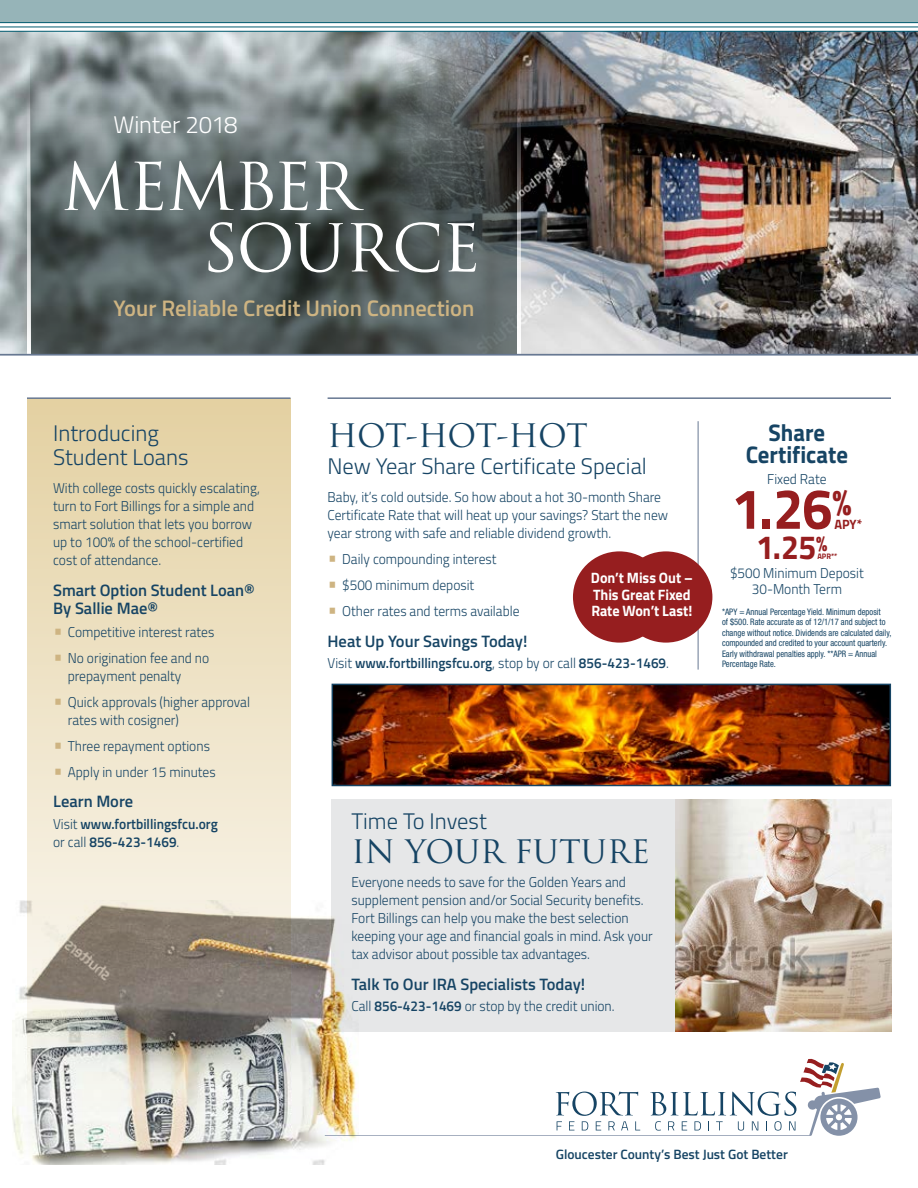
<style>
.page{position:relative;width:918px;height:1188px;background:#fff}
.page>*{position:absolute;margin:0;border:0;box-sizing:border-box;transform-origin:0 0}
.t1{font:64.05px/61.5px "Trajan Pro";letter-spacing:-.025em;color:#fff}
.t2{font:700 57px "Titillium Web";color:#961e1f;scale:.95 1}
.t3{font:700 33.6px "Titillium Web";color:#961e1f;scale:.95 1}
.t4{font:31.5px "Trajan Pro";color:#164464}
.t5{font:31.5px "Trajan Pro";letter-spacing:-.025em;color:#164464}
.t6{font:700 24px/22.5px "Titillium Web";color:#164464;text-align:center;scale:.95 1}
.t7{font:300 24px "Titillium Web";letter-spacing:-.01em;color:#fff}
.t8{font:300 22.5px/24px "Titillium Web";color:#164464}
.t9{font:600 22.5px "Titillium Web";color:#ceb482}
.t10{font:600 16.5px/18px "Titillium Web";color:#164464}
.t11{font:700 15px/16.5px "Titillium Web";letter-spacing:-.005em;color:#fff;scale:.95 1}
.t12{font:300 14.25px/18px "Titillium Web";color:#164464;scale:.95 1}
.t13{font:600 14.25px/18px "Titillium Web";color:#164464;scale:.95 1}
.t14{font:600 13.5px "Titillium Web";color:#164464}
.t15{font:700 13.5px "Titillium Web";color:#961e1f;scale:.95 1}
.t16{font:condensed 9px/10.5px "Helvetica Neue LT Pro";color:#164464;scale:.95 1}
.t17{font:700 7.95px "Titillium Web";color:#961e1f;scale:.95 1}
.s1{font-size:21px;color:#ceb482}
.s2{font-weight:300}
.s3{font-weight:600}
</style>
<div class="page">
<svg style="left:359px;top:1058px;width:522px;height:78px"></svg>
<img style="left:521px;top:32px;width:397px;height:322px">
<img style="left:0;top:32px;width:521px;height:322px">
<div style="left:0;top:0;width:918px;height:22px;background:#96b4b8"></div>
<hr style="left:0;top:31px;width:918px;height:1px;background:#005b70">
<hr style="left:0;top:27px;width:918px;height:1px;background:#005b70">
<hr style="left:0;top:22px;width:918px;height:1px;background:#005b70">
<svg style="left:30px;top:56px;width:487px;height:298px;background:#5e6868"></svg>
<svg style="left:517px;top:95px;width:4px;height:259px"></svg>
<hr style="left:27px;top:95px;width:3px;height:260px;background:#fff">
<hr style="left:0;top:354px;width:918px;height:1px;background:#677892">
<svg style="left:27px;top:399px;width:264px;height:502px;background:#ece0c1"></svg>
<hr style="left:27px;top:397px;width:264px;height:2px;background:#677892">
<hr style="left:328px;top:397px;width:563px;height:2px;background:#677892">
<hr style="left:698px;top:421px;width:1px;height:249px;background:#677892">
<div style="left:332px;top:799px;width:559px;height:232px;background:#e6e7e8"></div>
<img style="left:675px;top:799px;width:216px;height:232px">
<img style="left:335px;top:687px;width:553px;height:96px">
<div style="left:332px;top:684px;width:559px;height:102px;border:2px solid #164464"></div>
<div style="left:619px;top:551px;width:93px;height:92px;background:#961e1f;border-radius:50%"></div>
<div style="left:573px;top:551px;width:93px;height:92px;background:#961e1f;border-radius:50%"></div>
<img style="left:13px;top:901px;width:346px;height:264px">
<h3 class="t7" style="left:113px;top:107px;width:125px">Winter 2018</h3>
<h1 class="t1" style="left:202px;top:155px;width:280px;text-indent:-141px">MEMBER<br>SOURCE</h1>
<h3 class="t9" style="left:113px;top:291px;width:363px">Your Reliable Credit Union Connection</h3>
<h3 class="t8" style="left:53px;top:420px;width:137px">Introducing<br>Student Loans</h3>
<p class="t12" style="left:53px;top:479px;width:219px">With college costs quickly escalating, turn to Fort Billings for a simple and smart solution that lets you borrow up to 100% of the school-certified cost of attendance.</p>
<p class="t10" style="left:53px;top:580px;width:203px">Smart Option Student Loan®<br>By Sallie Mae®</p>
<p class="t12" style="left:53px;top:622px;width:171px"><span class="s1">•</span> Competitive interest rates</p>
<p class="t12" style="left:68px;top:648px;width:150px;text-indent:-15px"><span class="s1">•</span> No origination fee and no prepayment penalty</p>
<p class="t12" style="left:68px;top:692px;width:193px;text-indent:-15px"><span class="s1">•</span> Quick approvals (higher approval rates with cosigner)</p>
<p class="t12" style="left:53px;top:736px;width:167px"><span class="s1">•</span> Three repayment options</p>
<p class="t12" style="left:53px;top:762px;width:173px"><span class="s1">•</span> Apply in under 15 minutes</p>
<p class="t10" style="left:53px;top:792px;width:82px">Learn More</p>
<p class="t13" style="left:53px;top:814px;width:175px"><span class="s2">Visit</span> www.fortbillingsfcu.org <span class="s2">or call</span> 856-423-1469<span class="s2">.</span></p>
<h3 class="t5" style="left:328px;top:416px;width:262px">HOT-HOT-HOT</h3>
<h3 class="t8" style="left:328px;top:453px;width:321px">New Year Share Certificate Special</h3>
<p class="t12" style="left:328px;top:488px;width:360px">Baby, it’s cold outside. So how about a hot 30-month Share<br>Certificate Rate that will heat up your savings? Start the new year strong with safe and reliable dividend growth.</p>
<p class="t12" style="left:328px;top:550px;width:179px"><span class="s1">•</span> Daily compounding interest</p>
<p class="t12" style="left:328px;top:576px;width:156px"><span class="s1">•</span> $500 minimum deposit</p>
<p class="t12" style="left:328px;top:602px;width:204px"><span class="s1">•</span> Other rates and terms available</p>
<p class="t10" style="left:328px;top:631px;width:201px">Heat Up Your Savings Today!</p>
<p class="t13" style="left:328px;top:653px;width:361px"><span class="s2">Visit</span> www.fortbillingsfcu.org<span class="s2">, stop by or call</span> 856-423-1469<span class="s2">.</span></p>
<p class="t11" style="left:591px;top:569px;width:109px">Don’t Miss Out –<br>This Great Fixed<br>Rate Won’t Last!</p>
<h3 class="t6" style="left:746px;top:420px;width:109px">Share<br>Certificate</h3>
<p class="t12" style="left:767px;top:470px;width:64px">Fixed Rate</p>
<h2 class="t2" style="left:732px;top:465px;width:128px">1.26<sup>%</sup></h2>
<p class="t15" style="left:835px;top:514px;width:31px">APY*</p>
<h3 class="t3" style="left:756px;top:522px;width:76px">1.25<sup>%</sup></h3>
<p class="t17" style="left:817px;top:550px;width:23px">APR**</p>
<p class="t12" style="left:730px;top:564px;width:142px;line-height:16.5px;text-align:center">$500 Minimum Deposit<br>30-Month Term</p>
<p class="t16" style="left:722px;top:606px;width:180px">*APY = Annual Percentage Yield. Minimum deposit<br>of $500. Rate accurate as of 12/1/17 and subject to change without notice. Dividends are calculated daily, compounded and credited to your account quarterly.<br>Early withdrawal penalties apply. **APR = Annual Percentage Rate.</p>
<h3 class="t8" style="left:351px;top:808px;width:137px">Time To Invest</h3>
<h3 class="t4" style="left:351px;top:831px;width:300px">IN YOUR FUTURE</h3>
<p class="t12" style="left:351px;top:873px;width:319px">Everyone needs to save for the Golden Years and supplement pension and/or Social Security benefits.<br>Fort Billings can help you make the best selection keeping your age and financial goals in mind. Ask your tax advisor about possible tax advantages.</p>
<p class="t10" style="left:351px;top:974px;width:235px">Talk To Our IRA Specialists Today!</p>
<p class="t12" style="left:351px;top:996px;width:279px">Call <span class="s3">856-423-1469</span> or stop by the credit union.</p>
<p class="t14" style="left:556px;top:1144px;width:234px">Gloucester County’s Best Just Got Better</p>
</div>
